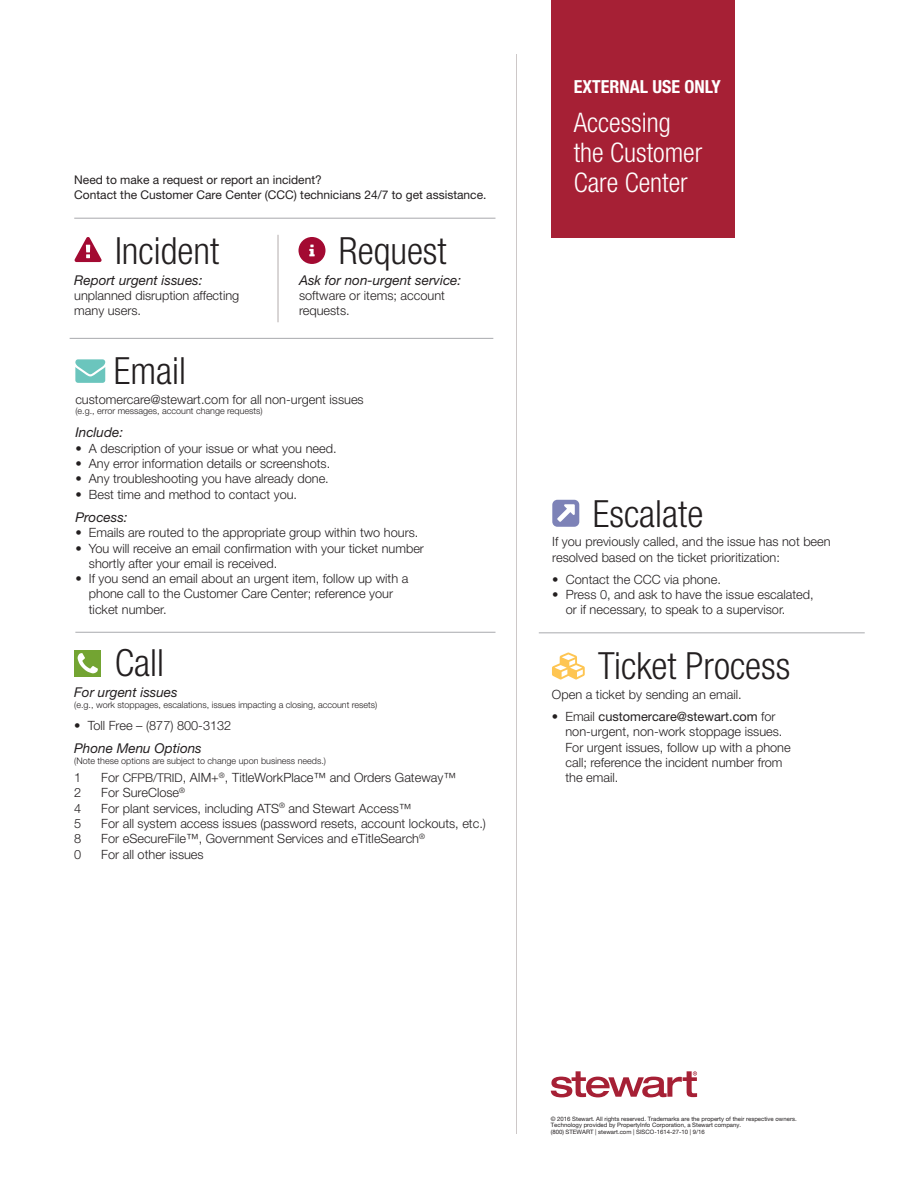
<style>
.page{position:relative;width:918px;height:1188px;background:#fff}
.page>*{position:absolute;margin:0;border:0;box-sizing:border-box;transform-origin:0 0}
.Chart_Header{font:300 condensed 37.5px "Helvetica Neue LT Pro";color:#231f20}
.Headline-Flyer{font:300 condensed 27px/30px "Helvetica Neue LT Pro";color:#fff}
.Headline-Stewart_Bri{font:700 condensed 18px "Helvetica Neue LT Pro";color:#fff}
.Subhead_2-Flyer{font:italic 13.5px "Helvetica Neue LT Pro";color:#231f20}
.Chart_Body{font:300 12.75px/15.3px "Helvetica Neue LT Pro";color:#231f20}
.Chart_Body-2{font:12px "Helvetica Neue LT Pro";color:#231f20}
.Footnotes-Flyer{font:300 9px "Helvetica Neue LT Pro";color:#231f20}
.Boilerplate-Flyer{font:6px "Helvetica Neue LT Pro";color:#231f20}
.s1{font-size:12px}
.s2{font-weight:400}
</style>
<div class="page">
<svg style="left:551px;top:1071px;width:146px;height:26px"></svg>
<div style="left:551px;top:0;width:183px;height:238px;background:#a62035"></div>
<hr style="left:516px;top:54px;width:1px;height:1080px;background:#cdc8c8">
<svg style="left:552px;top:653px;width:33px;height:27px"></svg>
<div style="left:298px;top:237px;width:27px;height:27px;background:#a30a32;border-radius:50%"></div>
<svg style="left:309px;top:245px;width:6px;height:11px"></svg>
<hr style="left:70px;top:338px;width:423px;height:1px;background:#a8a9ad">
<hr style="left:75px;top:632px;width:421px;height:1px;background:#a8a9ad">
<svg style="left:75px;top:359px;width:30px;height:24px"></svg>
<svg style="left:74px;top:237px;width:28px;height:25px"></svg>
<div style="left:74px;top:650px;width:27px;height:27px;background:#73a432"></div>
<svg style="left:78px;top:653px;width:20px;height:20px"></svg>
<hr style="left:277px;top:235px;width:2px;height:87px;background:#cdc8c8">
<hr style="left:539px;top:633px;width:326px;height:1px;background:#a8a9ad">
<svg style="left:552px;top:500px;width:27px;height:27px"></svg>
<hr style="left:74px;top:218px;width:422px;height:1px;background:#a8a9ad">
<p class="Chart_Body-2" style="left:74px;top:173px;width:249px">Need to make a request or report an incident?</p>
<p class="Chart_Body-2" style="left:74px;top:187px;width:414px">Contact the Customer Care Center (CCC) technicians 24/7 to get assistance.</p>
<p class="Chart_Header" style="left:115px;top:229px;width:106px">Incident</p>
<p class="Subhead_2-Flyer" style="left:74px;top:272px;width:130px">Report urgent issues:</p>
<p class="Chart_Body" style="left:74px;top:287px;width:167px">unplanned disruption affecting many users.</p>
<p class="Chart_Header" style="left:339px;top:229px;width:109px">Request</p>
<p class="Subhead_2-Flyer" style="left:299px;top:272px;width:164px">Ask for non-urgent service:</p>
<p class="Chart_Body" style="left:299px;top:287px;width:147px">software or items; account requests.</p>
<p class="Chart_Header" style="left:114px;top:349px;width:74px">Email</p>
<p class="Chart_Body" style="left:75px;top:391px;width:290px">customercare@stewart.com for all non-urgent issues</p>
<p class="Footnotes-Flyer" style="left:75px;top:406px;width:189px">(e.g., error messages, account change requests)</p>
<p class="Subhead_2-Flyer" style="left:75px;top:425px;width:49px">Include:</p>
<p class="Chart_Body" style="left:75px;top:440px;width:263px">• A description of your issue or what you need.</p>
<p class="Chart_Body" style="left:75px;top:456px;width:256px">• Any error information details or screenshots.</p>
<p class="Chart_Body" style="left:75px;top:471px;width:255px">• Any troubleshooting you have already done.</p>
<p class="Chart_Body" style="left:75px;top:486px;width:223px">• Best time and method to contact you.</p>
<p class="Subhead_2-Flyer" style="left:75px;top:509px;width:54px">Process:</p>
<p class="Chart_Body" style="left:75px;top:525px;width:344px">• Emails are routed to the appropriate group within two hours.</p>
<p class="Chart_Body" style="left:89px;top:540px;width:337px;text-indent:-14px">• You will receive an email confirmation with your ticket number shortly after your email is received.</p>
<p class="Chart_Body" style="left:89px;top:571px;width:321px;text-indent:-14px">• If you send an email about an urgent item, follow up with a phone call to the Customer Care Center; reference your ticket number.</p>
<p class="Chart_Header" style="left:115px;top:642px;width:51px">Call</p>
<p class="Subhead_2-Flyer" style="left:74px;top:685px;width:105px">For urgent issues</p>
<p class="Footnotes-Flyer" style="left:74px;top:699px;width:305px">(e.g., work stoppages, escalations, issues impacting a closing, account resets)</p>
<p class="Chart_Body" style="left:74px;top:718px;width:159px">• Toll Free – (877) 800-3132</p>
<p class="Subhead_2-Flyer" style="left:74px;top:740px;width:129px">Phone Menu Options</p>
<p class="Footnotes-Flyer" style="left:74px;top:755px;width:253px">(Note these options are subject to change upon business needs.)</p>
<p class="Chart_Body" style="left:74px;top:770px;width:9px">1</p>
<p class="Chart_Body" style="left:101px;top:770px;width:356px">For <span class="s1">CFPB/TRID</span>, AIM+<sup>®</sup>, TitleWorkPlace™ and Orders Gateway™</p>
<p class="Chart_Body" style="left:74px;top:785px;width:9px">2</p>
<p class="Chart_Body" style="left:101px;top:785px;width:85px">For SureClose<sup>®</sup></p>
<p class="Chart_Body" style="left:74px;top:800px;width:9px">4</p>
<p class="Chart_Body" style="left:101px;top:800px;width:312px">For plant services, including ATS<sup>®</sup> and Stewart Access™</p>
<p class="Chart_Body" style="left:74px;top:816px;width:9px">5</p>
<p class="Chart_Body" style="left:101px;top:816px;width:386px">For all system access issues (password resets, account lockouts, etc.)</p>
<p class="Chart_Body" style="left:74px;top:831px;width:9px">8</p>
<p class="Chart_Body" style="left:101px;top:831px;width:325px">For eSecureFile™, Government Services and eTitleSearch<sup>®</sup></p>
<p class="Chart_Body" style="left:74px;top:846px;width:9px">0</p>
<p class="Chart_Body" style="left:101px;top:846px;width:104px">For all other issues</p>
<p class="Headline-Stewart_Bri" style="left:574px;top:75px;width:149px">EXTERNAL USE ONLY</p>
<p class="Headline-Flyer" style="left:574px;top:107px;width:130px">Accessing the Customer<br>Care Center</p>
<p class="Chart_Header" style="left:593px;top:492px;width:112px">Escalate</p>
<p class="Chart_Body" style="left:552px;top:534px;width:280px">If you previously called, and the issue has not been resolved based on the ticket prioritization:</p>
<p class="Chart_Body" style="left:552px;top:571px;width:170px">• Contact the CCC via phone.</p>
<p class="Chart_Body" style="left:566px;top:587px;width:249px;text-indent:-14px">• Press 0, and ask to have the issue escalated, or if necessary, to speak to a supervisor.</p>
<p class="Chart_Header" style="left:598px;top:644px;width:194px">Ticket Process</p>
<p class="Chart_Body" style="left:552px;top:686px;width:191px">Open a ticket by sending an email.</p>
<p class="Chart_Body" style="left:565px;top:709px;width:227px;text-indent:-14px">• Email <span class="s2">customercare@stewart.com</span> for non-urgent, non-work stoppage issues.<br>For urgent issues, follow up with a phone call; reference the incident number from the email.</p>
<p class="Boilerplate-Flyer" style="left:551px;top:1115px;width:247px">© 2016 Stewart. All rights reserved. Trademarks are the property of their respective owners.</p>
<p class="Boilerplate-Flyer" style="left:551px;top:1122px;width:192px">Technology provided by PropertyInfo Corporation, a Stewart company.</p>
<p class="Boilerplate-Flyer" style="left:551px;top:1128px;width:155px">(800) STEWART | stewart.com | SISCO-1614-27-10 | 9/16</p>
</div>
